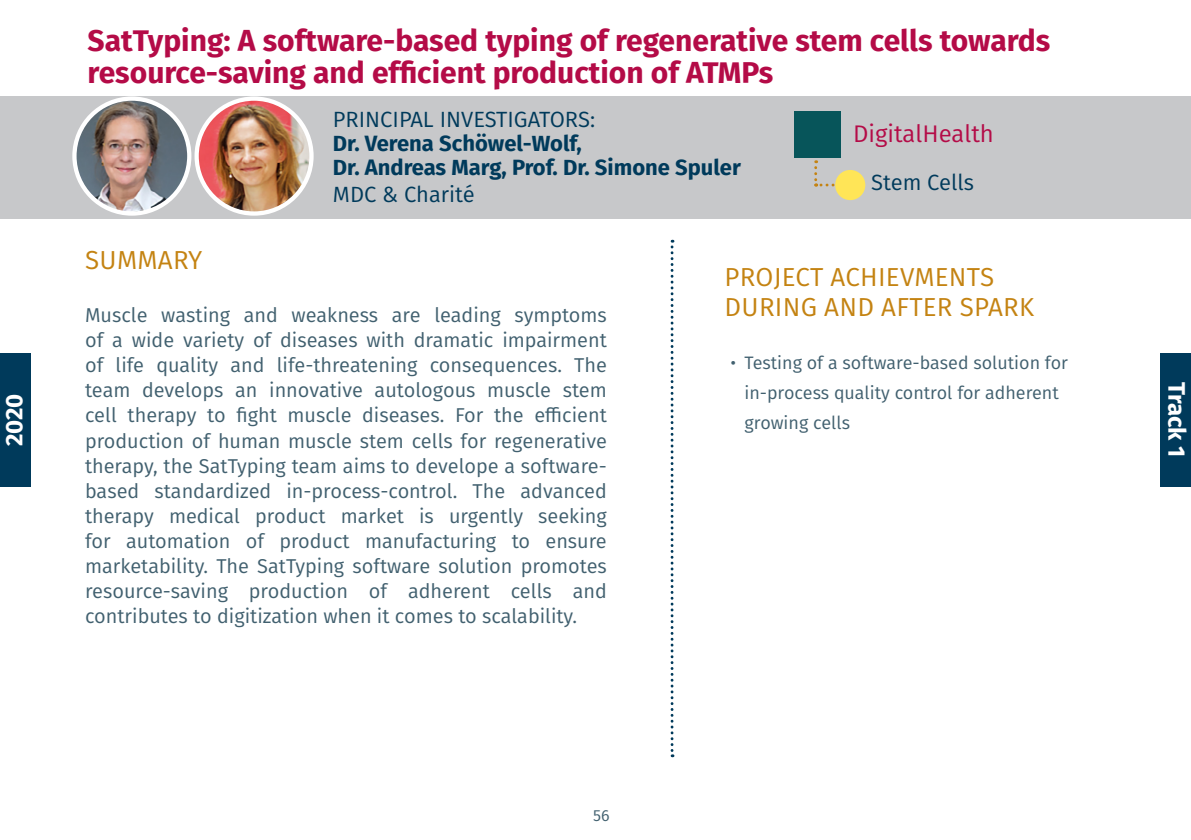
<style>
.page{position:relative;width:1191px;height:840px;background:#fff}
.page>*{position:absolute;margin:0;border:0;box-sizing:border-box;transform-origin:0 0}
.t1{font:700 30px/32px "Fira Sans";color:#b40b47}
.t2{font:26px/30px "Fira Sans";letter-spacing:.01em;color:#c48312}
.t3{font:24px "Fira Sans";color:#b40b47}
.t4{font:700 24px "Fira Sans";color:#fff}
.t5{font:700 22px/24px "Fira Sans";color:#003a5b}
.t6{font:22px "Fira Sans";color:#003a5b}
.t7{font:20px/25px "Fira Sans";color:#41606f;text-align:justify}
.t8{font:18px/30px "Fira Sans";color:#41606f}
.t9{font:16px "Fira Sans";color:#41606f}
</style>
<div class="page">
<div style="left:0;top:96px;width:1191px;height:122px;background:#c7c8ca"></div>
<svg style="left:670px;top:240px;width:3px;height:516px"></svg>
<div style="left:794px;top:111px;width:46px;height:46px;background:#07555a"></div>
<svg style="left:814px;top:160px;width:19px;height:26px"></svg>
<div style="left:835px;top:170px;width:30px;height:30px;background:#ffe557;border-radius:50%"></div>
<div style="left:1160px;top:352px;width:31px;height:134px;background:#003a5b"></div>
<img style="left:74px;top:99px;width:115px;height:114px;border-radius:57px">
<div style="left:72px;top:96px;width:119px;height:119px;border:4px solid #fff;border-radius:50%"></div>
<img style="left:197px;top:99px;width:114px;height:114px;border-radius:57px">
<div style="left:194px;top:96px;width:120px;height:119px;border:4px solid #fff;border-radius:50%"></div>
<div style="left:0;top:353px;width:31px;height:133px;background:#003a5b"></div>
<p class="t4" style="left:-6px;top:446px;width:54px;rotate:-90deg">2020</p>
<h1 class="t1" style="left:88px;top:22px;width:964px">SatTyping: A software-based typing of regenerative stem cells towards resource-saving and efficient production of ATMPs</h1>
<p class="t6" style="left:333px;top:103px;width:264px">PRINCIPAL INVESTIGATORS:</p>
<p class="t5" style="left:333px;top:130px;width:409px">Dr. Verena Schöwel-Wolf,<br>Dr. Andreas Marg, Prof. Dr. Simone Spuler</p>
<p class="t6" style="left:333px;top:177px;width:143px">MDC &amp; Charité</p>
<p class="t3" style="left:853px;top:115px;width:142px">DigitalHealth</p>
<p class="t6" style="left:871px;top:166px;width:104px">Stem Cells</p>
<h2 class="t2" style="left:85px;top:244px;width:119px">SUMMARY</h2>
<p class="t7" style="left:85px;top:302px;width:523px">Muscle wasting and weakness are leading symptoms of a wide variety of diseases with dramatic impairment of life quality and life-threatening consequences. The team develops an innovative autologous muscle stem cell therapy to fight muscle diseases. For the efficient production of human muscle stem cells for regenerative therapy, the SatTyping team aims to develope a software&shy;based standardized in-process-control. The advanced therapy medical product market is urgently seeking for automation of product manufacturing to ensure marketability. The SatTyping software solution promotes resource-saving production of adherent cells and contributes to digitization when it comes to scalability.</p>
<h2 class="t2" style="left:724px;top:261px;width:311px">PROJECT ACHIEVMENTS<br>DURING AND AFTER SPARK</h2>
<p class="t8" style="left:744px;top:347px;width:325px;text-indent:-14px">• Testing of a software-based solution for in-process quality control for adherent growing cells</p>
<p class="t9" style="left:593px;top:802px;width:18px">56</p>
<p class="t4" style="left:1197px;top:381px;width:77px;rotate:90deg">Track 1</p>
</div>
